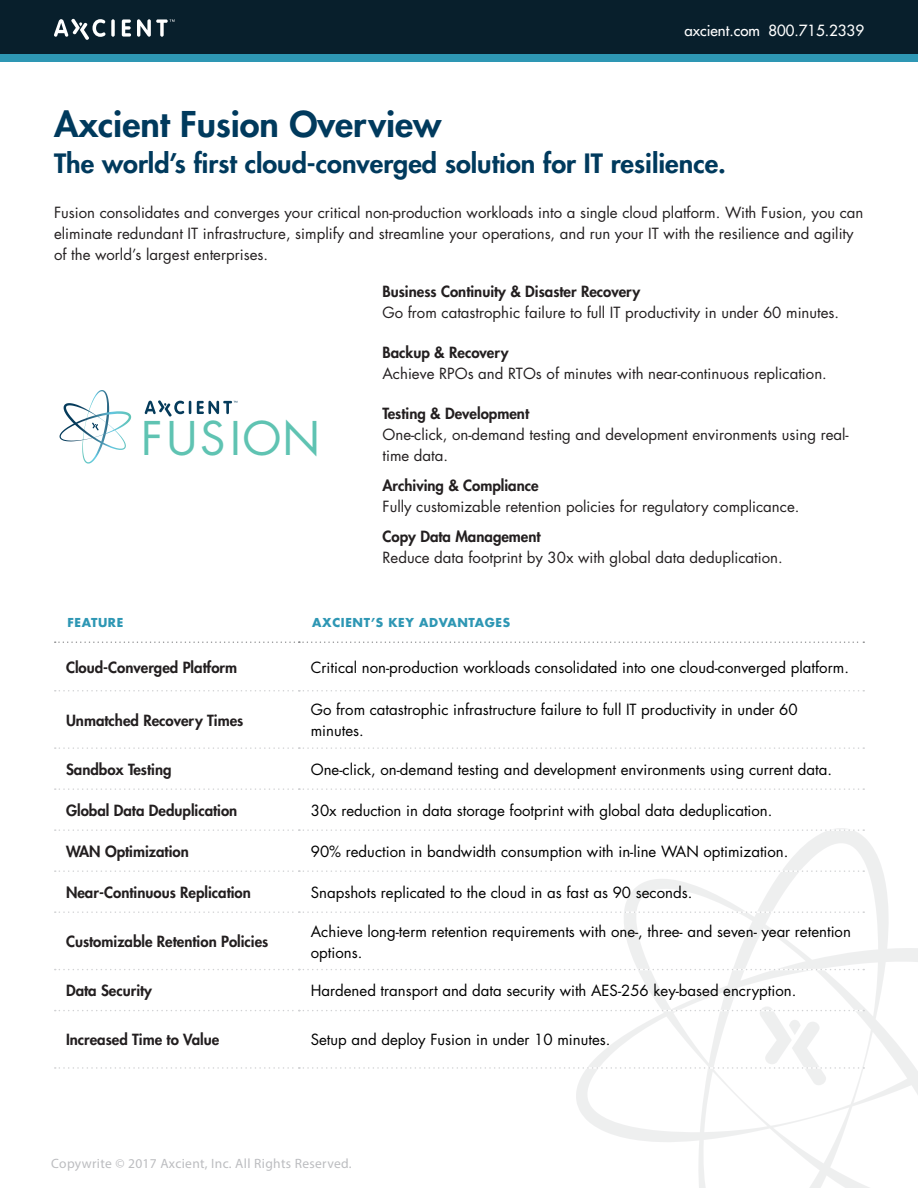
<style>
.page{position:relative;width:918px;height:1188px;background:#fff}
.page>*{position:absolute;margin:0;border:0;box-sizing:border-box;transform-origin:0 0}
.t1{font:45.15px "Futura";letter-spacing:.06em;color:#5fc3b2}
.Page_Title{font:800 34.5px "Futura Std";color:#003a5d;scale:1.04 1}
.Page_Title-2{font:800 25.95px "Futura Std";color:#003a5d;scale:1.04 1}
.Body_Test{font:15px/21px "Futura Std";color:#000}
.Bold_Feature_Text{font:15px/21px "Futura Std";color:#231f20}
.Bold_Feature_Text-2{font:800 15px "Futura Std";color:#231f20}
.Body_Test-2{font:15px/21px "Futura Std";color:#231f20}
.t2{font:500 15px "Futura Std";color:#fff}
.t3{font:13.5px "Myriad Pro";letter-spacing:.025em;color:#bcbdc0}
.Bold_title_for_Table{font:700 12px "Futura Std";letter-spacing:.05em;color:#2e97b4}
</style>
<div class="page">
<div style="left:0;top:0;width:918px;height:54px;background:#081f2c"></div>
<div style="left:0;top:54px;width:918px;height:7px;background:#2e97b4"></div>
<svg style="left:54px;top:19px;width:51px;height:21px"></svg>
<svg style="left:111px;top:19px;width:4px;height:18px"></svg>
<svg style="left:122px;top:19px;width:9px;height:18px"></svg>
<svg style="left:137px;top:19px;width:38px;height:18px"></svg>
<svg style="left:576px;top:828px;width:342px;height:360px"></svg>
<svg style="left:55px;top:747px;width:809px;height:2px"></svg>
<svg style="left:55px;top:642px;width:809px;height:1px"></svg>
<svg style="left:55px;top:690px;width:809px;height:2px"></svg>
<svg style="left:55px;top:788px;width:809px;height:2px"></svg>
<svg style="left:55px;top:829px;width:809px;height:2px"></svg>
<svg style="left:55px;top:870px;width:809px;height:2px"></svg>
<svg style="left:55px;top:911px;width:809px;height:2px"></svg>
<svg style="left:55px;top:969px;width:809px;height:1px"></svg>
<svg style="left:55px;top:1006px;width:809px;height:79px"></svg>
<svg style="left:60px;top:390px;width:71px;height:74px"></svg>
<svg style="left:145px;top:400px;width:46px;height:17px"></svg>
<svg style="left:197px;top:401px;width:40px;height:13px"></svg>
<p class="Page_Title" style="left:54px;top:102px;width:374px">Axcient Fusion Overview</p>
<p class="t2" style="left:685px;top:21px;width:181px">axcient.com 800.715.2339</p>
<p class="Page_Title-2" style="left:54px;top:147px;width:648px">The world’s first cloud-converged solution for IT resilience.</p>
<p class="Body_Test-2" style="left:54px;top:202px;width:811px">Fusion consolidates and converges your critical non-production workloads into a single cloud platform. With Fusion, you can eliminate redundant IT infrastructure, simplify and streamline your operations, and run your IT with the resilience and agility of the world’s largest enterprises.</p>
<p class="t1" style="left:141px;top:410px;width:180px">FUSION</p>
<p class="Bold_Feature_Text-2" style="left:382px;top:282px;width:259px">Business Continuity &amp; Disaster Recovery</p>
<p class="Bold_Feature_Text" style="left:382px;top:302px;width:458px">Go from catastrophic failure to full IT productivity in under 60 minutes.</p>
<p class="Bold_Feature_Text-2" style="left:382px;top:343px;width:128px">Backup &amp; Recovery</p>
<p class="Bold_Feature_Text" style="left:382px;top:363px;width:446px">Achieve RPOs and RTOs of minutes with near-continuous replication.</p>
<p class="Bold_Feature_Text-2" style="left:382px;top:404px;width:148px">Testing &amp; Development</p>
<p class="Bold_Feature_Text" style="left:382px;top:424px;width:468px">One-click, on-demand testing and development environments using real&shy;time data.</p>
<p class="Bold_Feature_Text-2" style="left:382px;top:476px;width:158px">Archiving &amp; Compliance</p>
<p class="Bold_Feature_Text" style="left:382px;top:497px;width:418px">Fully customizable retention policies for regulatory complicance.</p>
<p class="Bold_Feature_Text-2" style="left:382px;top:527px;width:160px">Copy Data Management</p>
<p class="Bold_Feature_Text" style="left:382px;top:547px;width:402px">Reduce data footprint by 30x with global data deduplication.</p>
<p class="Bold_title_for_Table" style="left:68px;top:614px;width:57px">FEATURE</p>
<p class="Bold_title_for_Table" style="left:312px;top:614px;width:199px">AXCIENT’S KEY ADVANTAGES</p>
<p class="Bold_Feature_Text-2" style="left:66px;top:658px;width:173px">Cloud-Converged Platform</p>
<p class="Body_Test" style="left:311px;top:657px;width:540px">Critical non-production workloads consolidated into one cloud-converged platform.</p>
<p class="Bold_Feature_Text-2" style="left:66px;top:711px;width:179px">Unmatched Recovery Times</p>
<p class="Body_Test" style="left:311px;top:699px;width:488px">Go from catastrophic infrastructure failure to full IT productivity in under 60 minutes.</p>
<p class="Bold_Feature_Text-2" style="left:66px;top:760px;width:107px">Sandbox Testing</p>
<p class="Body_Test" style="left:311px;top:759px;width:523px">One-click, on-demand testing and development environments using current data.</p>
<p class="Bold_Feature_Text-2" style="left:66px;top:801px;width:173px">Global Data Deduplication</p>
<p class="Body_Test" style="left:311px;top:800px;width:463px">30x reduction in data storage footprint with global data deduplication.</p>
<p class="Bold_Feature_Text-2" style="left:66px;top:842px;width:124px">WAN Optimization</p>
<p class="Body_Test" style="left:311px;top:841px;width:479px">90% reduction in bandwidth consumption with in-line WAN optimization.</p>
<p class="Bold_Feature_Text-2" style="left:66px;top:883px;width:186px">Near-Continuous Replication</p>
<p class="Body_Test" style="left:311px;top:882px;width:383px">Snapshots replicated to the cloud in as fast as 90 seconds.</p>
<p class="Bold_Feature_Text-2" style="left:66px;top:932px;width:204px">Customizable Retention Policies</p>
<p class="Body_Test" style="left:311px;top:921px;width:542px">Achieve long-term retention requirements with one-, three- and seven- year retention options.</p>
<p class="Bold_Feature_Text-2" style="left:66px;top:981px;width:88px">Data Security</p>
<p class="Body_Test" style="left:311px;top:980px;width:487px">Hardened transport and data security with AES-256 key-based encryption.</p>
<p class="Bold_Feature_Text-2" style="left:66px;top:1030px;width:155px">Increased Time to Value</p>
<p class="Body_Test" style="left:311px;top:1030px;width:301px">Setup and deploy Fusion in under 10 minutes.</p>
<p class="t3" style="left:51px;top:1155px;width:302px">Copywrite © 2017 Axcient, Inc. All Rights Reserved.</p>
</div>
